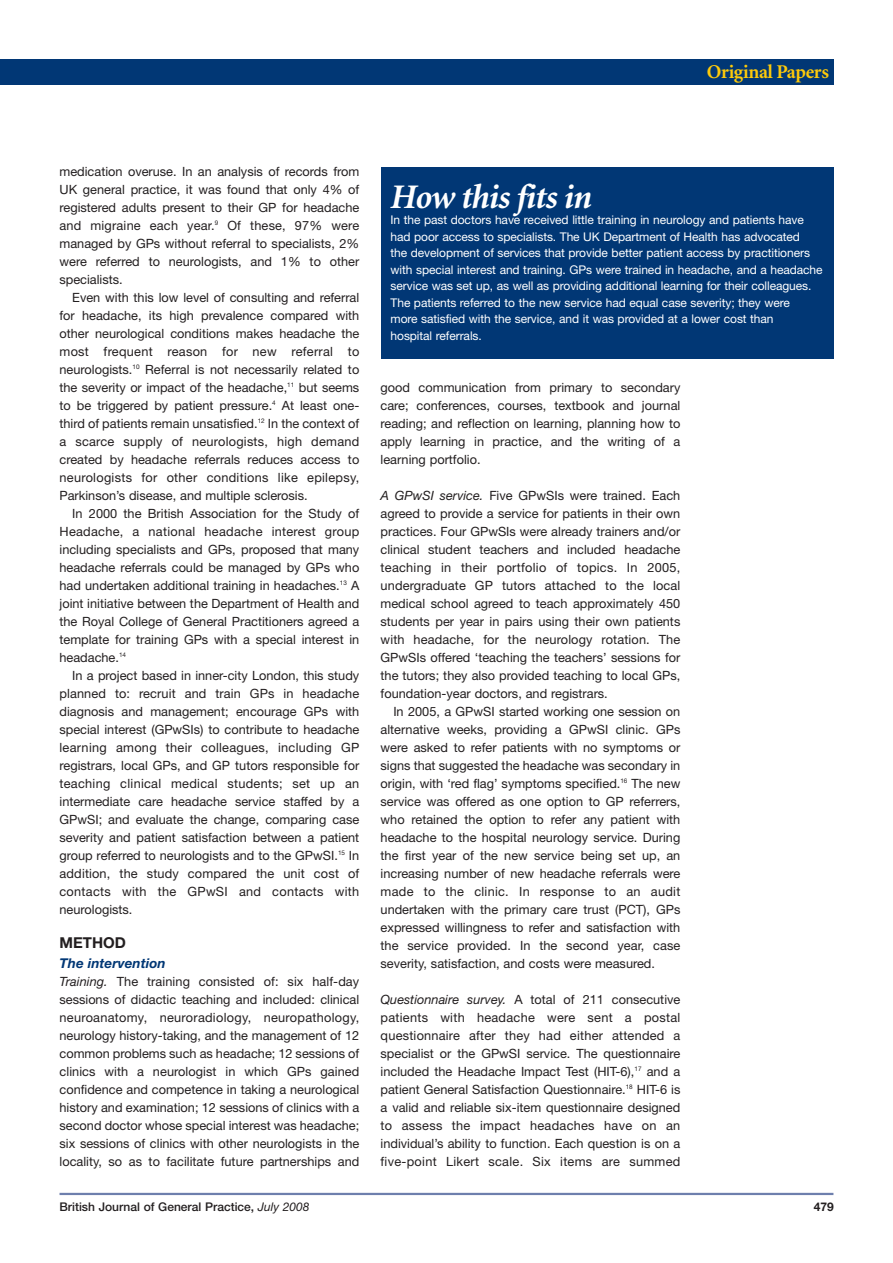
<style>
.page{position:relative;width:893px;height:1263px;background:#fff}
.page>*{position:absolute;margin:0;border:0;box-sizing:border-box;transform-origin:0 0}
.t1{font:italic 700 34.5px "Minion";letter-spacing:-.03em;color:#fff}
.t2{font:700 19.5px "Minion";letter-spacing:-.02em;color:#feca0a}
.t3{font:700 15px "Helvetica Neue";color:#231f20}
.t4{font:italic 700 13.5px "Helvetica Neue";color:#013775}
.t5{font:12.75px/18px "Helvetica Neue";color:#231f20;text-align:justify}
.t6{font:12px/16.5px "Helvetica Neue";letter-spacing:-.005em;color:#fff}
.t7{font:500 12px "Helvetica Neue";color:#231f20}
.t8{font:700 12px "Helvetica Neue";color:#231f20}
.s1{font-style:italic}
.s2{font-weight:400;font-style:italic}
</style>
<div class="page">
<hr style="left:60px;top:1193px;width:773px;height:2px;background:#6e7fad">
<div style="left:381px;top:167px;width:452px;height:192px;background:#013775"></div>
<div style="left:0;top:60px;width:834px;height:25px;background:#013775"></div>
<h2 class="t2" style="left:707px;top:64px;width:124px">Original Papers</h2>
<p class="t5" style="left:60px;top:164px;width:301px">medication overuse. In an analysis of records from UK general practice, it was found that only 4% of registered adults present to their GP for headache and migraine each year.<sup>9</sup> Of these, 97% were managed by GPs without referral to specialists, 2% were referred to neurologists, and 1% to other specialists.</p>
<p class="t5" style="left:60px;top:290px;width:301px;text-indent:13px">Even with this low level of consulting and referral for headache, its high prevalence compared with other neurological conditions makes headache the most frequent reason for new referral to neurologists.<sup>10</sup> Referral is not necessarily related to the severity or impact of the headache,<sup>11</sup> but seems to be triggered by patient pressure.<sup>4</sup> At least one&shy;third of patients remain unsatisfied.<sup>12</sup> In the context of a scarce supply of neurologists, high demand created by headache referrals reduces access to neurologists for other conditions like epilepsy, Parkinson’s disease, and multiple sclerosis.</p>
<p class="t5" style="left:60px;top:506px;width:301px;text-indent:13px">In 2000 the British Association for the Study of Headache, a national headache interest group including specialists and GPs, proposed that many headache referrals could be managed by GPs who had undertaken additional training in headaches.<sup>13</sup> A joint initiative between the Department of Health and the Royal College of General Practitioners agreed a template for training GPs with a special interest in headache.<sup>14</sup></p>
<p class="t5" style="left:60px;top:668px;width:301px;text-indent:13px">In a project based in inner-city London, this study planned to: recruit and train GPs in headache diagnosis and management; encourage GPs with special interest (GPwSIs) to contribute to headache learning among their colleagues, including GP registrars, local GPs, and GP tutors responsible for teaching clinical medical students; set up an intermediate care headache service staffed by a GPwSI; and evaluate the change, comparing case severity and patient satisfaction between a patient group referred to neurologists and to the GPwSI.<sup>15</sup> In addition, the study compared the unit cost of contacts with the GPwSI and contacts with neurologists.</p>
<p class="t3" style="left:60px;top:938px;width:68px">METHOD</p>
<p class="t4" style="left:60px;top:958px;width:108px">The intervention</p>
<p class="t5" style="left:60px;top:974px;width:301px"><span class="s1">Training.</span> The training consisted of: six half-day sessions of didactic teaching and included: clinical neuroanatomy, neuroradiology, neuropathology, neurology history-taking, and the management of 12 common problems such as headache; 12 sessions of clinics with a neurologist in which GPs gained confidence and competence in taking a neurological history and examination; 12 sessions of clinics with a second doctor whose special interest was headache; six sessions of clinics with other neurologists in the locality, so as to facilitate future partnerships and</p>
<p class="t7" style="left:60px;top:1202px;width:252px">British Journal of General Practice, <span class="s2">July 2008</span></p>
<h1 class="t1" style="left:391px;top:183px;width:203px">How this fits in</h1>
<p class="t6" style="left:391px;top:213px;width:433px">In the past doctors have received little training in neurology and patients have had poor access to specialists. The UK Department of Health has advocated<br>the development of services that provide better patient access by practitioners with special interest and training. GPs were trained in headache, and a headache service was set up, as well as providing additional learning for their colleagues.<br>The patients referred to the new service had equal case severity; they were<br>more satisfied with the service, and it was provided at a lower cost than<br>hospital referrals.</p>
<p class="t5" style="left:381px;top:379px;width:301px">good communication from primary to secondary care; conferences, courses, textbook and journal reading; and reflection on learning, planning how to apply learning in practice, and the writing of a learning portfolio.</p>
<p class="t5" style="left:381px;top:487px;width:301px"><span class="s1">A GPwSI service.</span> Five GPwSIs were trained. Each agreed to provide a service for patients in their own practices. Four GPwSIs were already trainers and/or clinical student teachers and included headache teaching in their portfolio of topics. In 2005, undergraduate GP tutors attached to the local medical school agreed to teach approximately 450 students per year in pairs using their own patients with headache, for the neurology rotation. The GPwSIs offered ‘teaching the teachers’ sessions for the tutors; they also provided teaching to local GPs, foundation-year doctors, and registrars.</p>
<p class="t5" style="left:381px;top:703px;width:301px;text-indent:13px">In 2005, a GPwSI started working one session on alternative weeks, providing a GPwSI clinic. GPs were asked to refer patients with no symptoms or signs that suggested the headache was secondary in origin, with ‘red flag’ symptoms specified.<sup>16</sup> The new service was offered as one option to GP referrers, who retained the option to refer any patient with headache to the hospital neurology service. During the first year of the new service being set up, an increasing number of new headache referrals were made to the clinic. In response to an audit undertaken with the primary care trust (PCT), GPs expressed willingness to refer and satisfaction with the service provided. In the second year, case severity, satisfaction, and costs were measured.</p>
<p class="t5" style="left:381px;top:991px;width:301px"><span class="s1">Questionnaire survey.</span> A total of 211 consecutive patients with headache were sent a postal questionnaire after they had either attended a specialist or the GPwSI service. The questionnaire included the Headache Impact Test (HIT-6),<sup>17</sup> and a patient General Satisfaction Questionnaire.<sup>18</sup> HIT-6 is a valid and reliable six-item questionnaire designed to assess the impact headaches have on an individual’s ability to function. Each question is on a five-point Likert scale. Six items are summed</p>
<p class="t8" style="left:814px;top:1202px;width:22px">479</p>
</div>
